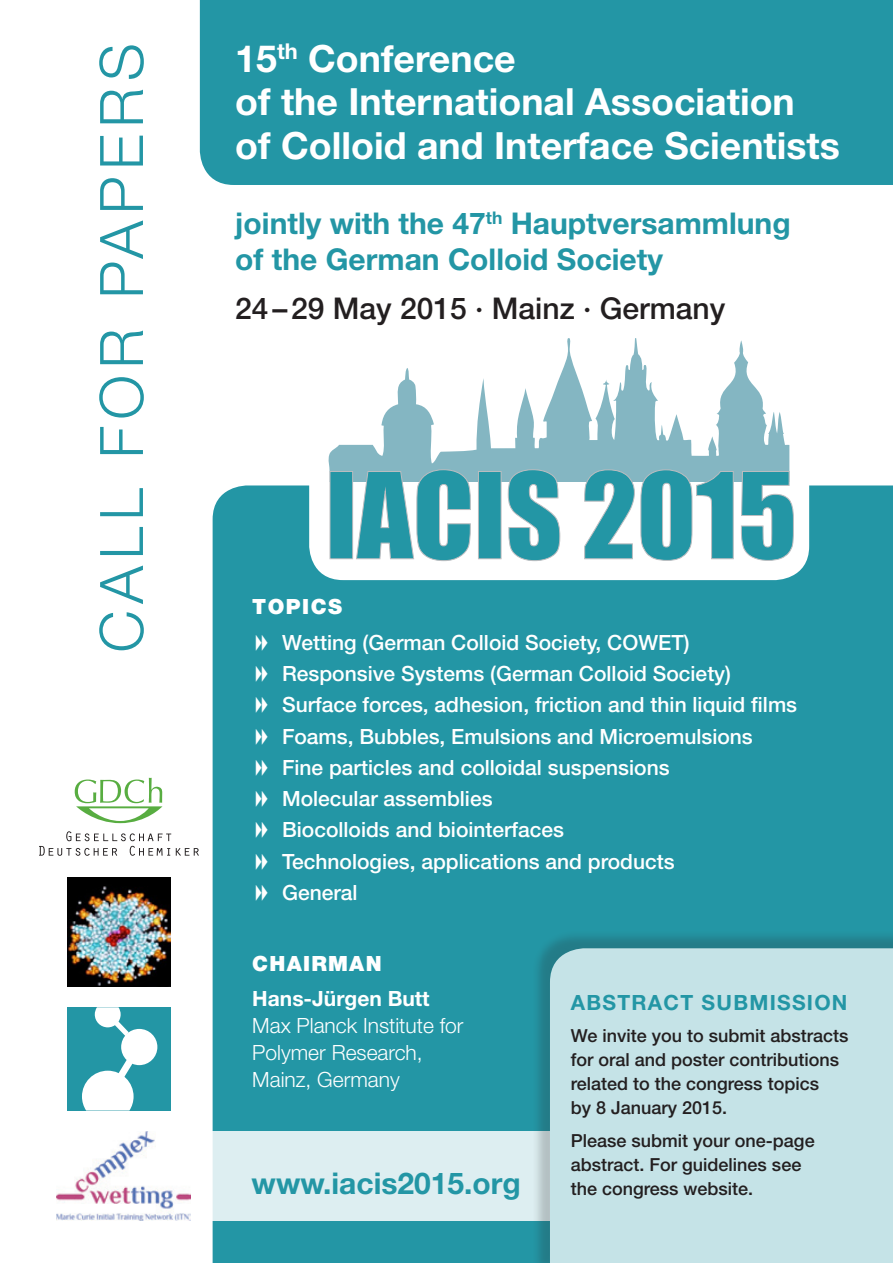
<style>
.page{position:relative;width:893px;height:1263px;background:#fff}
.page>*{position:absolute;margin:0;border:0;box-sizing:border-box;transform-origin:0 0}
.t1{font:110.4px "Impact";color:#2396a5}
.t2{font:300 60px "Helvetica Neue";letter-spacing:.11em;color:#2396a5}
.t3{font:700 37.5px/43.5px "Helvetica Neue";color:#fff}
.t4{font:700 30px/36px "Helvetica Neue";color:#2396a5}
.t5{font:500 30px "Helvetica Neue";color:#231f20}
.t6{font:500 21px/31.2px "Helvetica Neue";color:#fff}
.t7{font:300 21px/27px "Helvetica Neue";color:#fff}
.t8{font:700 21px "Helvetica Neue";letter-spacing:.06em;color:#2396a5}
.t9{font:700 21px "Helvetica Neue";color:#fff}
.t10{font:900 21px "Helvetica Neue";letter-spacing:.06em;color:#fff}
.t11{font:500 18px/24px "Helvetica Neue";color:#231f20}
</style>
<div class="page">
<div style="left:213px;top:485px;width:680px;height:778px;background:#2396a5"></div>
<div style="left:200px;top:0;width:693px;height:185px;background:#2396a5"></div>
<svg style="left:309px;top:445px;width:500px;height:135px"></svg>
<svg style="left:327px;top:338px;width:462px;height:144px"></svg>
<div style="left:330px;top:471px;width:23px;height:88px;border:1px solid #bcbdc0"></div>
<svg style="left:356px;top:469px;width:115px;height:92px"></svg>
<div style="left:478px;top:471px;width:23px;height:88px;border:1px solid #bcbdc0"></div>
<svg style="left:508px;top:469px;width:52px;height:92px"></svg>
<svg style="left:584px;top:469px;width:150px;height:92px"></svg>
<svg style="left:741px;top:471px;width:53px;height:90px"></svg>
<svg style="left:56px;top:1131px;width:475px;height:89px;background:#dfeff1"></svg>
<img style="left:68px;top:878px;width:103px;height:108px">
<div style="left:68px;top:1007px;width:103px;height:103px;background:#2396a5"></div>
<div style="left:121px;top:1029px;width:36px;height:36px;background:#fff;border-radius:50%"></div>
<svg style="left:82px;top:1059px;width:52px;height:51px"></svg>
<svg style="left:95px;top:1007px;width:34px;height:29px"></svg>
<svg style="left:39px;top:831px;width:160px;height:25px"></svg>
<svg style="left:75px;top:778px;width:87px;height:45px"></svg>
<div style="left:531px;top:929px;width:362px;height:334px;background:#231f20;opacity:.3"></div>
<div style="left:550px;top:948px;width:343px;height:315px;background:#c5e3e7"></div>
<img style="left:57px;top:1132px;width:134px;height:88px">
<svg style="left:256px;top:634px;width:12px;height:17px"></svg>
<svg style="left:256px;top:666px;width:12px;height:16px"></svg>
<svg style="left:256px;top:697px;width:12px;height:16px"></svg>
<svg style="left:256px;top:728px;width:12px;height:16px"></svg>
<svg style="left:256px;top:759px;width:12px;height:17px"></svg>
<svg style="left:256px;top:791px;width:12px;height:16px"></svg>
<svg style="left:256px;top:822px;width:12px;height:16px"></svg>
<svg style="left:256px;top:853px;width:12px;height:16px"></svg>
<svg style="left:256px;top:884px;width:12px;height:17px"></svg>
<h2 class="t2" style="left:85px;top:653px;width:611px;rotate:-90deg">Call for Papers</h2>
<h3 class="t3" style="left:235px;top:36px;width:606px">15<sup>th</sup> Conference<br>of the International Association<br>of Colloid and Interface Scientists</h3>
<h3 class="t4" style="left:235px;top:204px;width:557px">jointly with the 47<sup>th</sup> Hauptversammlung of the German Colloid Society</h3>
<h3 class="t5" style="left:235px;top:290px;width:491px">24–29 May 2015 · Mainz · Germany</h3>
<h1 class="t1" style="left:325px;top:430px;width:473px">IACIS 2015</h1>
<p class="t10" style="left:252px;top:594px;width:91px">TOPICS</p>
<p class="t6" style="left:282px;top:626px;width:517px">Wetting (German Colloid Society, COWET)<br>Responsive Systems (German Colloid Society)<br>Surface forces, adhesion, friction and thin liquid films Foams, Bubbles, Emulsions and Microemulsions Fine particles and colloidal suspensions<br>Molecular assemblies<br>Biocolloids and biointerfaces<br>Technologies, applications and products<br>General</p>
<p class="t10" style="left:252px;top:951px;width:131px">CHAIRMAN</p>
<p class="t9" style="left:252px;top:986px;width:179px">Hans-Jürgen Butt</p>
<p class="t7" style="left:252px;top:1012px;width:213px">Max Planck Institute for<br>Polymer Research,<br>Mainz, Germany</p>
<h3 class="t4" style="left:252px;top:1164px;width:271px">www.iacis2015.org</h3>
<p class="t8" style="left:571px;top:989px;width:210px">Abstract submissi</p>
<p class="t8" style="left:814px;top:989px;width:35px">on</p>
<p class="t11" style="left:571px;top:1024px;width:279px">We invite you to submit abstracts for oral and poster contributions related to the congress topics<br>by 8 January 2015.</p>
<p class="t11" style="left:571px;top:1128px;width:245px">Please submit your one-page abstract. For guidelines see the congress website.</p>
</div>
